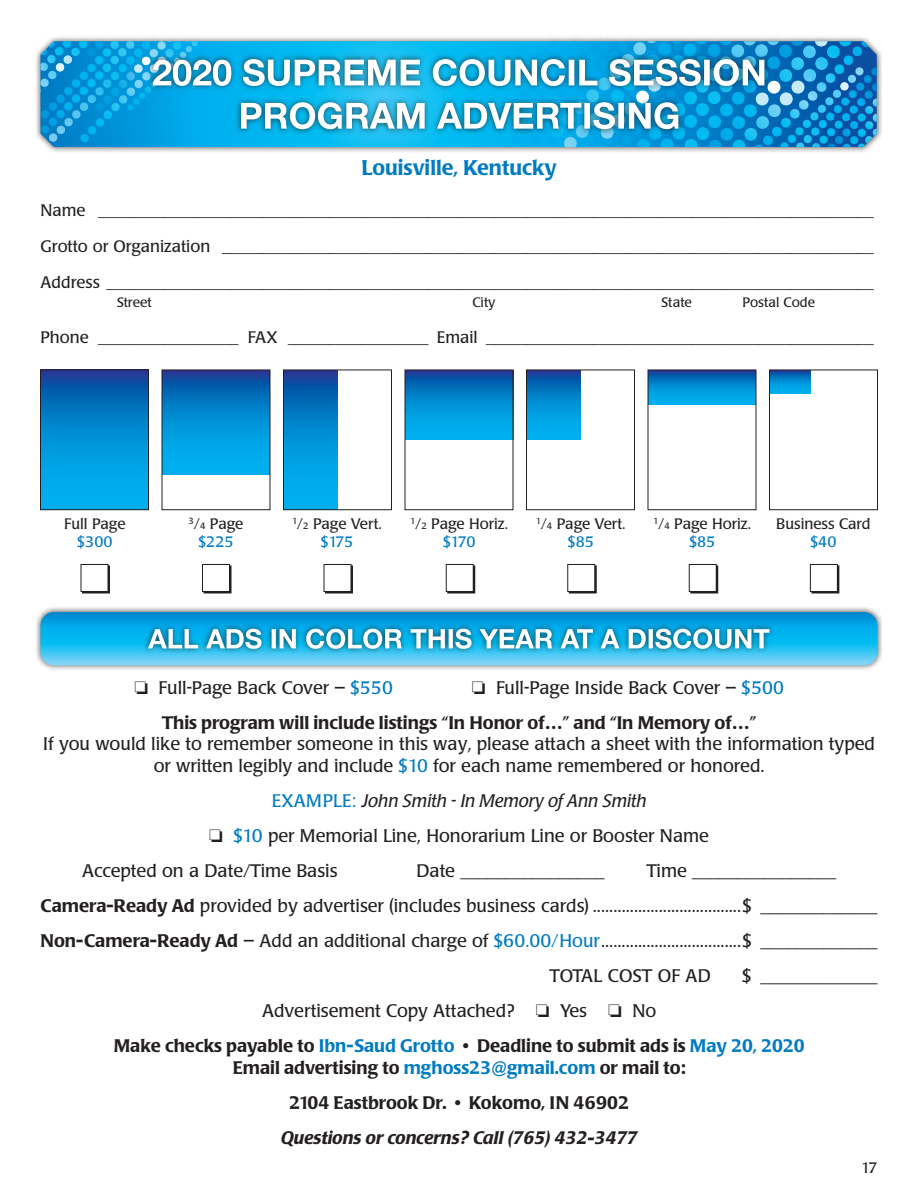
<style>
.page{position:relative;width:918px;height:1188px;background:#fff}
.page>*{position:absolute;margin:0;border:0;box-sizing:border-box;transform-origin:0 0}
.t1{font:500 21px "Poppl Laudatio";color:#017bc0}
.t2{font:18px/21.6px "Poppl Laudatio";color:#231f20;text-align:center}
.t3{font:500 18px/35.1px "Poppl Laudatio";color:#231f20;text-align:center}
.t4{font:italic 500 18px "Poppl Laudatio";color:#231f20}
.t5{font:italic 18px "Poppl Laudatio";color:#231f20}
.t6{font:18px "Poppl Laudatio";letter-spacing:.02em;color:#231f20}
.t7{font:16.5px/36.2px "Poppl Laudatio";color:#231f20;text-align:justify}
.t8{font:15px/18px "Poppl Laudatio";color:#231f20;text-align:center}
.t9{font:15px "Poppl Laudatio";color:#017bc0}
.t10{font:13.5px "Poppl Laudatio";color:#231f20}
.s1{font-size:9px}
.s2{color:#017bc0}
.s3{font-weight:400}
.s4{font-weight:400;color:#017bc0}
.s5{font-style:normal;color:#017bc0}
.s6{font-weight:500}
</style>
<div class="page">
<div style="left:34px;top:35px;width:849px;height:118px;background:#231f20;opacity:.75"></div>
<svg style="left:40px;top:41px;width:837px;height:106px"></svg>
<div style="left:35px;top:606px;width:848px;height:66px;background:#231f20;opacity:.75"></div>
<svg style="left:40px;top:612px;width:838px;height:53px"></svg>
<div style="left:143px;top:623px;width:633px;height:32px;background:#231f20;opacity:.75"></div>
<svg style="left:148px;top:629px;width:621px;height:20px"></svg>
<div style="left:82px;top:566px;width:28px;height:27px;border:1px solid #231f20"></div>
<div style="left:204px;top:566px;width:27px;height:27px;border:1px solid #231f20"></div>
<div style="left:325px;top:566px;width:28px;height:27px;border:1px solid #231f20"></div>
<div style="left:447px;top:566px;width:28px;height:27px;border:1px solid #231f20"></div>
<div style="left:569px;top:566px;width:28px;height:27px;border:1px solid #231f20"></div>
<div style="left:690px;top:566px;width:28px;height:27px;border:1px solid #231f20"></div>
<div style="left:812px;top:566px;width:27px;height:27px;border:1px solid #231f20"></div>
<svg style="left:650px;top:372px;width:104px;height:33px"></svg>
<svg style="left:771px;top:372px;width:39px;height:21px"></svg>
<svg style="left:528px;top:372px;width:52px;height:68px"></svg>
<svg style="left:285px;top:372px;width:53px;height:136px"></svg>
<svg style="left:164px;top:372px;width:104px;height:103px"></svg>
<svg style="left:407px;top:372px;width:104px;height:68px"></svg>
<svg style="left:42px;top:372px;width:105px;height:136px"></svg>
<div style="left:40px;top:370px;width:109px;height:140px;border:1px solid #231f20"></div>
<div style="left:283px;top:370px;width:109px;height:140px;border:1px solid #231f20"></div>
<div style="left:526px;top:370px;width:109px;height:140px;border:1px solid #231f20"></div>
<div style="left:769px;top:370px;width:109px;height:140px;border:1px solid #231f20"></div>
<div style="left:81px;top:564px;width:27px;height:27px;background:#fff"></div>
<div style="left:81px;top:564px;width:27px;height:28px;border:1px solid #231f20"></div>
<div style="left:202px;top:564px;width:28px;height:27px;background:#fff"></div>
<div style="left:202px;top:564px;width:28px;height:28px;border:1px solid #231f20"></div>
<div style="left:324px;top:564px;width:27px;height:27px;background:#fff"></div>
<div style="left:324px;top:564px;width:27px;height:28px;border:1px solid #231f20"></div>
<div style="left:446px;top:564px;width:27px;height:27px;background:#fff"></div>
<div style="left:446px;top:564px;width:28px;height:28px;border:1px solid #231f20"></div>
<div style="left:568px;top:564px;width:27px;height:27px;background:#fff"></div>
<div style="left:567px;top:564px;width:28px;height:28px;border:1px solid #231f20"></div>
<div style="left:689px;top:564px;width:27px;height:27px;background:#fff"></div>
<div style="left:689px;top:564px;width:28px;height:28px;border:1px solid #231f20"></div>
<div style="left:810px;top:564px;width:27px;height:27px;background:#fff"></div>
<div style="left:810px;top:564px;width:28px;height:28px;border:1px solid #231f20"></div>
<p class="t1" style="left:362px;top:156px;width:197px">Louisville, Kentucky</p>
<p class="t7" style="left:40px;top:192px;width:835px">Name ______________________________________________________________________________________________ Grotto or Organization _______________________________________________________________________________ Address _____________________________________________________________________________________________</p>
<p class="t10" style="left:117px;top:295px;width:36px">Street</p>
<p class="t10" style="left:472px;top:295px;width:25px">City</p>
<p class="t10" style="left:662px;top:295px;width:32px">State</p>
<p class="t10" style="left:742px;top:295px;width:74px">Postal Code</p>
<p class="t7" style="left:40px;top:319px;width:835px">Phone _________________ FAX _________________ Email _______________________________________________</p>
<p class="t8" style="left:64px;top:516px;width:63px">Full Page</p>
<p class="t9" style="left:77px;top:534px;width:37px">$300</p>
<p class="t8" style="left:189px;top:516px;width:56px"><sup>3</sup>/<span class="s1">4</span> Page <span class="s2">$225</span></p>
<p class="t8" style="left:292px;top:516px;width:91px"><sup>1</sup>/<span class="s1">2</span> Page Vert. <span class="s2">$175</span></p>
<p class="t8" style="left:411px;top:516px;width:99px"><sup>1</sup>/<span class="s1">2</span> Page Horiz. <span class="s2">$170</span></p>
<p class="t8" style="left:536px;top:516px;width:91px"><sup>1</sup>/<span class="s1">4</span> Page Vert. <span class="s2">$85</span></p>
<p class="t8" style="left:654px;top:516px;width:99px"><sup>1</sup>/<span class="s1">4</span> Page Horiz. <span class="s2">$85</span></p>
<p class="t8" style="left:776px;top:516px;width:96px">Business Card</p>
<p class="t9" style="left:810px;top:534px;width:28px">$40</p>
<p class="t3" style="left:162px;top:670px;width:624px;text-align:left;text-indent:310px">□ <span class="s3">Full-Page Inside Back Cover –</span> <span class="s4">$500<br></span>This program will include listings “In Honor of…” and “In Memory of…”</p>
<p class="t2" style="left:43px;top:734px;width:833px">If you would like to remember someone in this way, please attach a sheet with the information typed or written legibly and include <span class="s2">$10</span> for each name remembered or honored.</p>
<p class="t5" style="left:272px;top:791px;width:376px"><span class="s5">EXAMPLE:</span> John Smith - In Memory of Ann Smith</p>
<p class="t2" style="left:82px;top:819px;width:628px;line-height:34.3px;text-align:left;text-indent:127px">□ <span class="s2">$10</span> per Memorial Line, Honorarium Line or Booster Name<br>Accepted on a Date/Time Basis</p>
<p class="t2" style="left:134px;top:677px;width:260px">□ Full-Page Back Cover – <span class="s2">$550</span></p>
<p class="t2" style="left:416px;top:860px;width:189px">Date ________________</p>
<p class="t2" style="left:646px;top:860px;width:191px">Time ________________</p>
<p class="t2" style="left:41px;top:895px;width:838px"><span class="s6">Camera-Ready Ad</span> provided by advertiser (includes business cards) ....................................$ _____________</p>
<p class="t2" style="left:40px;top:930px;width:838px"><span class="s6">Non-Camera-Ready Ad</span> – Add an additional charge of <span class="s2">$60.00/Hour</span>..................................$ _____________</p>
<p class="t6" style="left:550px;top:966px;width:163px">TOTAL COST OF AD</p>
<p class="t2" style="left:742px;top:965px;width:137px">$ _____________</p>
<p class="t3" style="left:114px;top:994px;width:692px"><span class="s3">Advertisement Copy Attached?</span> □ <span class="s3">Yes</span> □ <span class="s3">No<br></span>Make checks payable to <span class="s2">Ibn-Saud Grotto</span> • Deadline to submit ads is <span class="s2">May 20, 2020</span></p>
<p class="t3" style="left:233px;top:1050px;width:454px">Email advertising to <span class="s2">mghoss23@gmail.com</span> or mail to:<br>2104 Eastbrook Dr. • Kokomo, IN 46902</p>
<p class="t4" style="left:281px;top:1127px;width:358px">Questions or concerns? Call (765) 432-3477</p>
<p class="t8" style="left:862px;top:1159px;width:17px">17</p>
</div>
